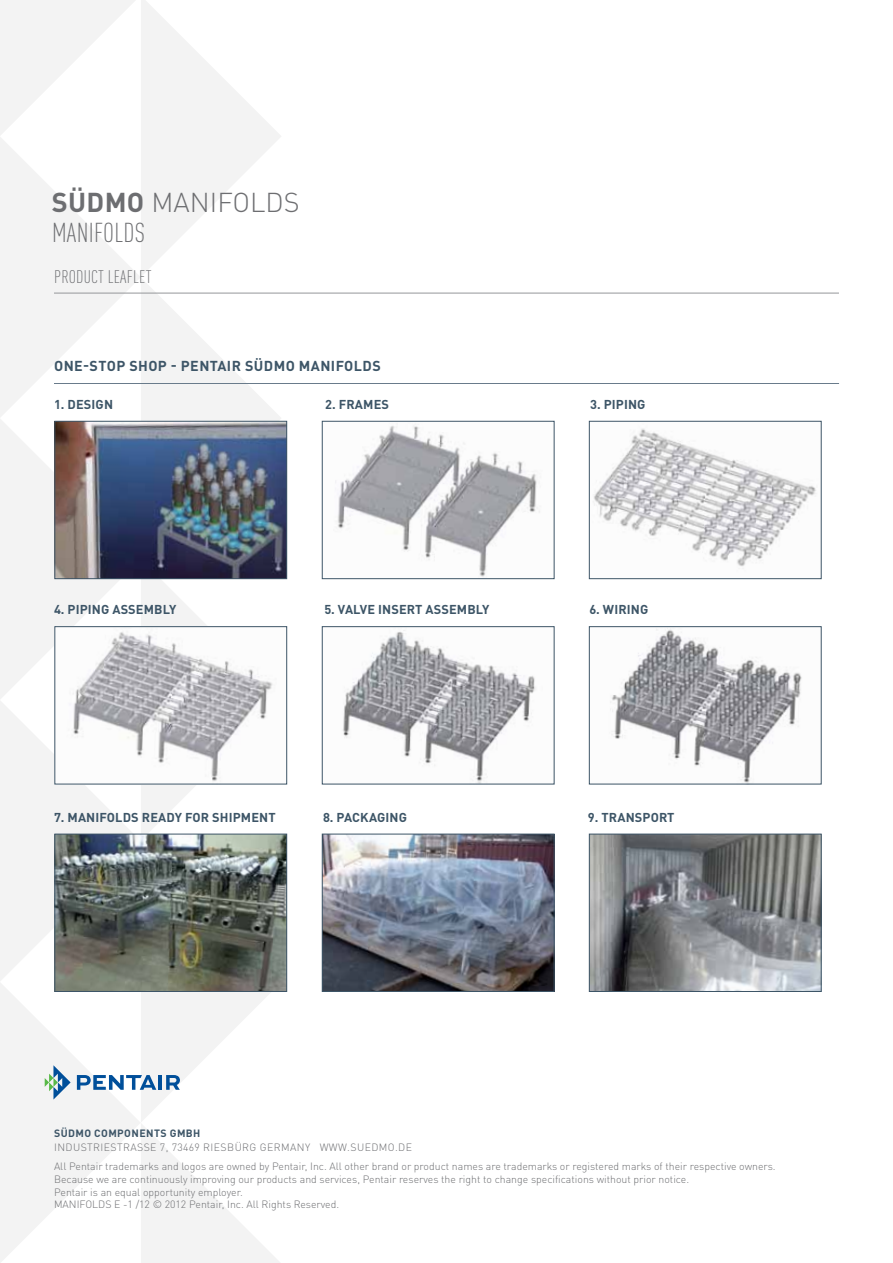
<style>
.page{position:relative;width:893px;height:1263px;background:#fff}
.page>*{position:absolute;margin:0;border:0;box-sizing:border-box;transform-origin:0 0}
.t1{font:300 27px/30px "DIN Pro";color:#6d6e71}
.t2{font:300 condensed 18px "DIN Pro";letter-spacing:.01em;color:#6d6e71}
.t3{font:700 14.25px "DIN Pro";letter-spacing:.03em;color:#3d5567}
.t4{font:700 12.75px "DIN Pro";letter-spacing:.01em;color:#3d5567}
.t5{font:300 10.5px/12.8px "DIN Pro";color:#6d6e71}
.t6{font:300 10.5px "DIN Pro";letter-spacing:.04em;color:#6d6e71}
.t7{font:700 10.5px "DIN Pro";letter-spacing:.04em;color:#3d5567}
.s1{font-weight:700}
.s2{font-stretch:condensed}
</style>
<div class="page">
<svg style="left:0;top:0;width:280px;height:136px"></svg>
<svg style="left:0;top:136px;width:282px;height:282px"></svg>
<svg style="left:0;top:418px;width:282px;height:281px;fill:#f3f3f3"></svg>
<svg style="left:0;top:701px;width:282px;height:280px;fill:#f3f3f3"></svg>
<svg style="left:0;top:983px;width:280px;height:280px"></svg>
<svg style="left:45px;top:1065px;width:26px;height:34px"></svg>
<svg style="left:77px;top:1075px;width:79px;height:15px"></svg>
<hr style="left:159px;top:1075px;width:3px;height:15px;background:#004f9a">
<svg style="left:166px;top:1075px;width:14px;height:15px"></svg>
<hr style="left:54px;top:383px;width:785px;height:1px;background:#697b8b">
<hr style="left:54px;top:293px;width:785px;height:1px;background:#95979a">
<img style="left:56px;top:423px;width:229px;height:154px">
<div style="left:54px;top:421px;width:233px;height:158px;border:1px solid #3d5567"></div>
<img style="left:56px;top:628px;width:226px;height:154px">
<div style="left:54px;top:626px;width:233px;height:158px;border:1px solid #3d5567"></div>
<img style="left:56px;top:836px;width:229px;height:154px">
<div style="left:54px;top:834px;width:233px;height:158px;border:1px solid #3d5567"></div>
<img style="left:335px;top:425px;width:205px;height:152px">
<div style="left:322px;top:421px;width:232px;height:158px;border:1px solid #3d5567"></div>
<img style="left:343px;top:630px;width:193px;height:152px">
<div style="left:322px;top:626px;width:232px;height:158px;border:1px solid #3d5567"></div>
<img style="left:324px;top:836px;width:228px;height:154px">
<div style="left:322px;top:834px;width:232px;height:158px;border:1px solid #3d5567"></div>
<img style="left:593px;top:428px;width:223px;height:139px">
<div style="left:589px;top:421px;width:233px;height:158px;border:1px solid #3d5567"></div>
<img style="left:610px;top:628px;width:192px;height:154px">
<div style="left:589px;top:626px;width:233px;height:158px;border:1px solid #3d5567"></div>
<img style="left:591px;top:836px;width:229px;height:154px">
<div style="left:589px;top:834px;width:233px;height:158px;border:1px solid #3d5567"></div>
<h1 class="t1" style="left:52px;top:185px;width:117px"><span class="s1">SÜDMO</span> MANIFOLDS<br><span class="s2">MANIFOLDS</span></h1>
<h2 class="t2" style="left:54px;top:264px;width:99px">PRODUCT LEAFLET</h2>
<h3 class="t3" style="left:54px;top:354px;width:328px">ONE-STOP SHOP - PENTAIR SÜDMO MANIFOLDS</h3>
<p class="t4" style="left:54px;top:394px;width:61px">1. DESIGN</p>
<p class="t4" style="left:54px;top:599px;width:124px">4. PIPING ASSEMBLY</p>
<p class="t4" style="left:325px;top:394px;width:65px">2. FRAMES</p>
<p class="t4" style="left:590px;top:394px;width:55px">3. PIPING</p>
<p class="t4" style="left:324px;top:599px;width:167px">5. VALVE INSERT ASSEMBLY</p>
<p class="t4" style="left:589px;top:599px;width:59px">6. WIRING</p>
<p class="t4" style="left:54px;top:806px;width:223px">7. MANIFOLDS READY FOR SH IPMENT</p>
<p class="t4" style="left:323px;top:806px;width:84px">8. PACKAGING</p>
<p class="t4" style="left:588px;top:806px;width:88px">9. TRANSPORT</p>
<p class="t7" style="left:54px;top:1124px;width:9px">SÜDMO</p>
<p class="t7" style="left:94px;top:1124px;width:108px">COMPONENTS GMBH</p>
<p class="t6" style="left:54px;top:1139px;width:236px">I ndustriestrasse 7, 73469 Riesbürg GERMAN</p>
<p class="t5" style="left:54px;top:1136px;width:723px;line-height:19.2px;text-indent:251px">Y WWW.suedmo.de<br>All Pentair trademarks and logos are owned by Pentair, I nc. All other brand or product names are trademarks or registered marks of their respective owners.</p>
<p class="t5" style="left:54px;top:1172px;width:637px">Because we are continuously improving our products and services, Pentair reserves the right to change specifications without prior notice.<br>Pentair is an equal opportunity employer.<br>MANIFOLDS</p>
<p class="t5" style="left:114px;top:1197px;width:227px">E -1 /12 © 2012 Pentair, I nc. All Rights Reserved.</p>
</div>
